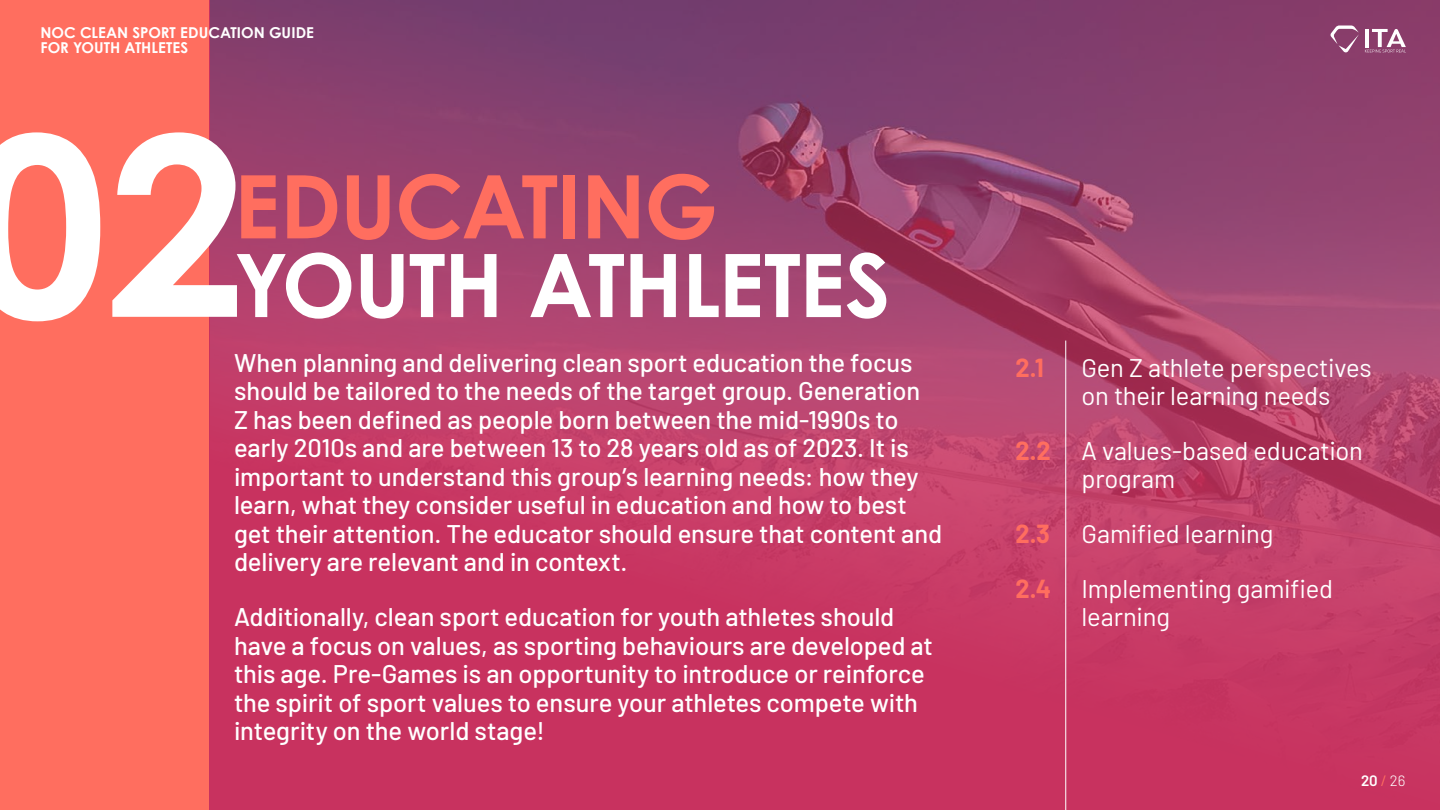
<style>
.page{position:relative;width:1440px;height:810px;background:#fff}
.page>*{position:absolute;margin:0;border:0;box-sizing:border-box;transform-origin:0 0}
.t1{font:700 250.42px "Century Gothic";color:#fff}
.t2{font:700 87.75px "Century Gothic";letter-spacing:-.02em;color:#fff}
.t3{font:700 87.75px "Century Gothic";letter-spacing:-.015em;color:#ff6e5f}
.t4{font:500 25.5px/28.5px "Barlow";letter-spacing:-.005em;color:#fff}
.t5{font:25.5px/28.5px "Barlow";letter-spacing:-.005em;color:#fff}
.t6{font:700 25.5px "Barlow";color:#ff6e5f}
.t7{font:700 15px/15px "Century Gothic";color:#fff}
.t8{font:600 15px "Barlow";color:#fff}
.s1{font-weight:700;color:#ff6e5f}
.s2{font-weight:400;color:#ff6e5f}
.s3{font-weight:300}
</style>
<div class="page">
<div style="left:0;top:0;width:208px;height:810px;background:#ff6e5f"></div>
<img style="left:210px;top:0;width:1230px;height:810px">
<svg style="left:1365px;top:29px;width:41px;height:24px"></svg>
<svg style="left:1330px;top:26px;width:29px;height:27px"></svg>
<hr style="left:1365px;top:29px;width:4px;height:18px;background:#fff">
<hr style="left:1066px;top:341px;width:1px;height:469px;background:#fff">
<p class="t7" style="left:40px;top:25px;width:275px">NOC CLEAN SPORT EDUCATION GUIDE<br>FOR YOUTH ATHLETES</p>
<h1 class="t1" style="left:-33px;top:36px;width:282px">02</h1>
<h2 class="t3" style="left:234px;top:140px;width:485px">EDUCATING</h2>
<h2 class="t2" style="left:234px;top:219px;width:658px">YOUTH ATHLETES</h2>
<p class="t4" style="left:234px;top:346px;width:710px">When planning and delivering clean sport education the focus should be tailored to the needs of the target group. Generation<br>Z has been defined as people born between the mid-1990s to early 2010s and are between 13 to 28 years old as of 2023. It is important to understand this group’s learning needs: how they learn, what they consider useful in education and how to best get their attention. The educator should ensure that content and delivery are relevant and in context.</p>
<p class="t4" style="left:234px;top:601px;width:701px">Additionally, clean sport education for youth athletes should have a focus on values, as sporting behaviours are developed at this age. Pre-Games is an opportunity to introduce or reinforce the spirit of sport values to ensure your athletes compete with integrity on the world stage!</p>
<p class="t6" style="left:1016px;top:349px;width:30px">2.1</p>
<p class="t5" style="left:1081px;top:351px;width:292px">Gen Z athlete perspectives on their learning needs</p>
<p class="t5" style="left:1081px;top:434px;width:283px;text-indent:-66px"><span class="s1">2.2</span> A values-based education program</p>
<p class="t5" style="left:1016px;top:505px;width:319px;line-height:54.8px"><span class="s1">2.3</span> Gamified learning<br><span class="s1">2.4</span> Implementing gamified</p>
<p class="t5" style="left:1081px;top:601px;width:90px">learning</p>
<p class="t8" style="left:1361px;top:769px;width:46px">20 <span class="s2">/</span> <span class="s3">26</span></p>
</div>
